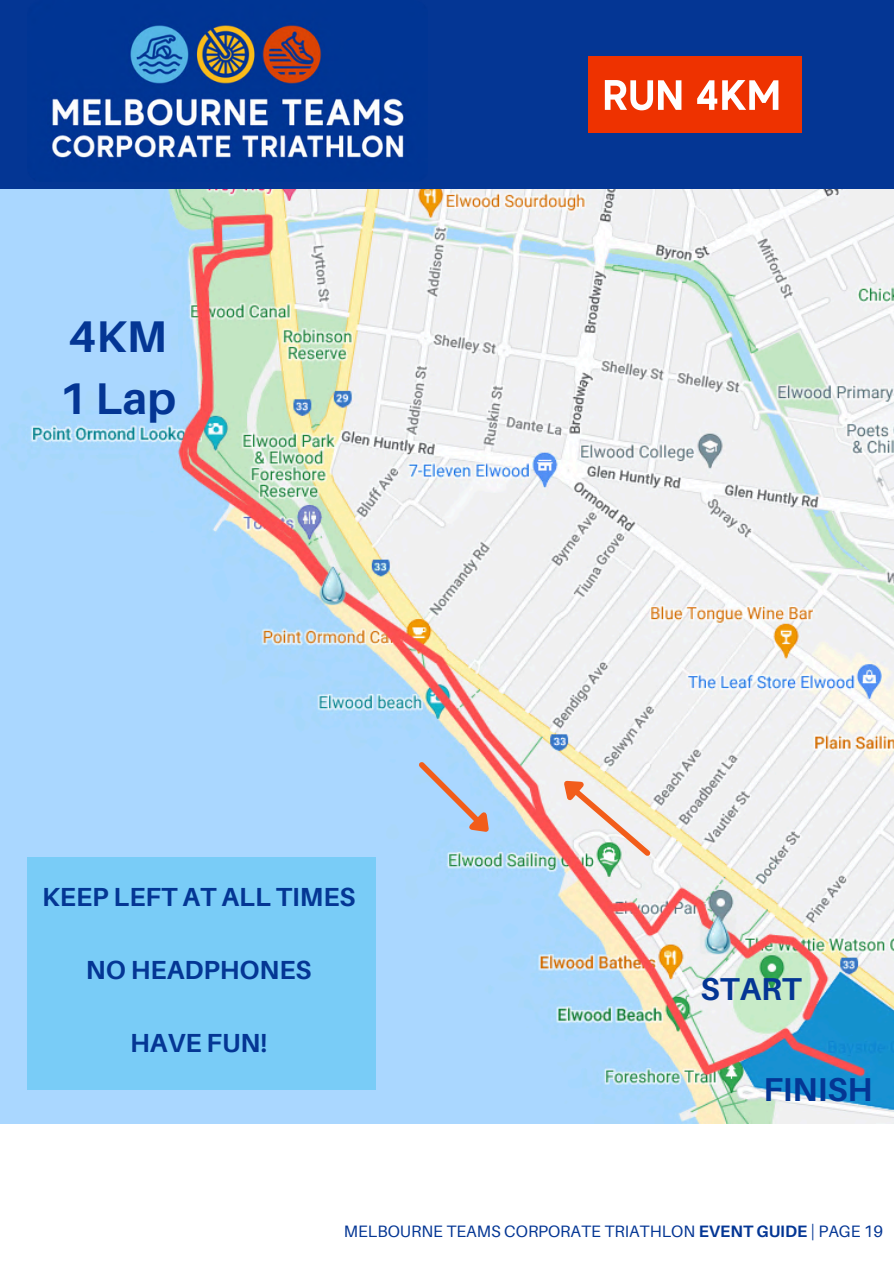
<style>
.page{position:relative;width:894px;height:1264px;background:#fff}
.page>*{position:absolute;margin:0;border:0;box-sizing:border-box;transform-origin:0 0}
.t1{font:700 44.4px/61.8px "Aileron";color:#043694}
.t2{font:700 33.15px "Aileron";color:#043694}
.t3{font:700 31.65px "Aileron";color:#043694}
.t4{font:700 26.1px "Aileron";color:#043694}
.t5{font:16.5px "Aileron";color:#043694}
.s1{font-weight:700}
</style>
<div class="page">
<div style="left:0;top:0;width:893px;height:190px;background:#043694"></div>
<div style="left:588px;top:56px;width:213px;height:76px;background:#ee3200"></div>
<svg style="left:604px;top:80px;width:174px;height:30px"></svg>
<img style="left:0;top:190px;width:893px;height:933px">
<div style="left:28px;top:857px;width:348px;height:232px;background:#79ccf7"></div>
<svg style="left:549px;top:762px;width:106px;height:99px"></svg>
<svg style="left:413px;top:756px;width:91px;height:93px;background:#b5cae3"></svg>
<img style="left:52px;top:25px;width:352px;height:133px">
<p class="t1" style="left:59px;top:305px;width:118px">4KM<br>1 Lap</p>
<h1 class="t4" style="left:42px;top:880px;width:315px">KEEP LEFT AT ALL TIMES</h1>
<h3 class="t4" style="left:86px;top:953px;width:227px">NO HEADPHONES</h3>
<h3 class="t4" style="left:130px;top:1026px;width:139px">HAVE FUN!</h3>
<p class="t3" style="left:700px;top:969px;width:102px">START</p>
<p class="t2" style="left:763px;top:1068px;width:111px">FINISH</p>
<h3 class="t5" style="left:344px;top:1221px;width:540px">MELBOURNE TEAMS CORPORATE TRIATHLON <span class="s1">EVENT GUIDE</span> | PAGE 19</h3>
</div>
